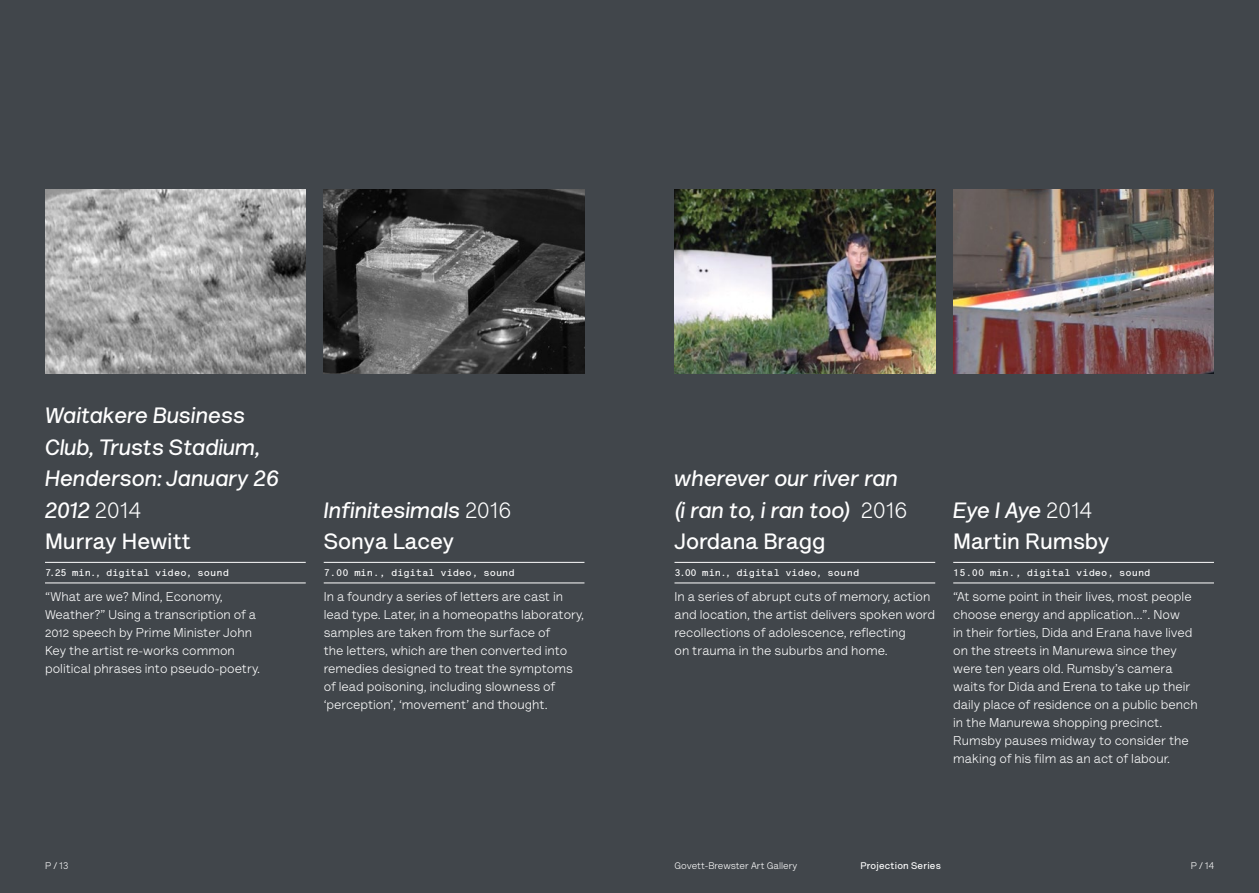
<style>
.page{position:relative;width:1259px;height:893px;background:#41464b}
.page>*{position:absolute;margin:0;border:0;box-sizing:border-box;transform-origin:0 0}
.t1{font:italic 700 22.5px/31.5px "Lettera Text Pro";color:#fff}
.t2{font:700 22.5px/31.5px "Lettera Text Pro";color:#fff}
.t3{font:12.9px/18px "Lettera Text Pro";color:#fff}
.t4{font:700 9.75px "Lettera Pro";color:#fff}
.t5{font:9.75px "Lettera Text Pro";color:#fff}
.t6{font:700 9.75px "Lettera Text Pro";letter-spacing:.02em;color:#fff}
.s1{font-weight:400;font-style:normal}
.s2{font-style:normal}
.s3{font-style:italic}
.s4{font-weight:400}
</style>
<div class="page">
<hr style="left:674px;top:562px;width:261px;height:1px;background:#fff">
<hr style="left:674px;top:583px;width:261px;height:1px;background:#fff">
<hr style="left:953px;top:562px;width:261px;height:1px;background:#fff">
<hr style="left:953px;top:583px;width:261px;height:1px;background:#fff">
<hr style="left:45px;top:562px;width:261px;height:1px;background:#fff">
<hr style="left:45px;top:583px;width:261px;height:1px;background:#fff">
<hr style="left:324px;top:562px;width:260px;height:1px;background:#fff">
<hr style="left:324px;top:583px;width:260px;height:1px;background:#fff">
<img style="left:953px;top:189px;width:261px;height:185px">
<img style="left:324px;top:189px;width:260px;height:185px">
<img style="left:674px;top:189px;width:261px;height:185px">
<img style="left:45px;top:189px;width:261px;height:185px">
<h1 class="t1" style="left:45px;top:398px;width:236px">Waitakere Business<br>Club, Trusts Stadium,<br>Henderson: January 26<br>2012 <span class="s1">2014<br></span><span class="s2">Murray Hewitt</span></h1>
<p class="t4" style="left:45px;top:567px;width:186px">7.25 min., digital video, sound</p>
<p class="t3" style="left:45px;top:586px;width:216px">“What are we? Mind, Economy, Weather?” Using a transcription of a 2012 speech by Prime Minister John Key the artist re-works common political phrases into pseudo-poetry.</p>
<h1 class="t1" style="left:324px;top:492px;width:189px">Infinitesimals <span class="s1">2016<br></span><span class="s2">Sonya Lacey</span></h1>
<p class="t4" style="left:324px;top:567px;width:192px">7.00 min., digital video, sound</p>
<p class="t3" style="left:324px;top:586px;width:262px">In a foundry a series of letters are cast in lead type. Later, in a homeopaths laboratory, samples are taken from the surface of<br>the letters, which are then converted into remedies designed to treat the symptoms of lead poisoning, including slowness of ‘perception’, ‘movement’ and thought.</p>
<h1 class="t1" style="left:674px;top:461px;width:234px">wherever our river ran (i ran to, i ran too) <span class="s1">2016<br></span><span class="s2">Jordana Bragg</span></h1>
<p class="t4" style="left:674px;top:567px;width:186px">3.00 min., digital video, sound</p>
<p class="t3" style="left:674px;top:586px;width:262px">In a series of abrupt cuts of memory, action and location, the artist delivers spoken word recollections of adolescence, reflecting<br>on trauma in the suburbs and home.</p>
<h1 class="t2" style="left:953px;top:492px;width:157px"><span class="s3">Eye I Aye</span> <span class="s4">2014<br></span>Martin Rumsby</h1>
<p class="t4" style="left:953px;top:567px;width:199px">15.00 min., digital video, sound</p>
<p class="t3" style="left:953px;top:586px;width:246px">“At some point in their lives, most people choose energy and application…”. Now<br>in their forties, Dida and Erana have lived on the streets in Manurewa since they were ten years old. Rumsby’s camera waits for Dida and Erena to take up their daily place of residence on a public bench in the Manurewa shopping precinct.<br>Rumsby pauses midway to consider the making of his film as an act of labour.</p>
<p class="t5" style="left:45px;top:858px;width:25px">P / 13</p>
<p class="t5" style="left:674px;top:858px;width:124px">Govett-Brewster Art Gallery</p>
<p class="t6" style="left:860px;top:858px;width:82px">Projection Series</p>
<p class="t5" style="left:1190px;top:858px;width:25px">P / 14</p>
</div>
